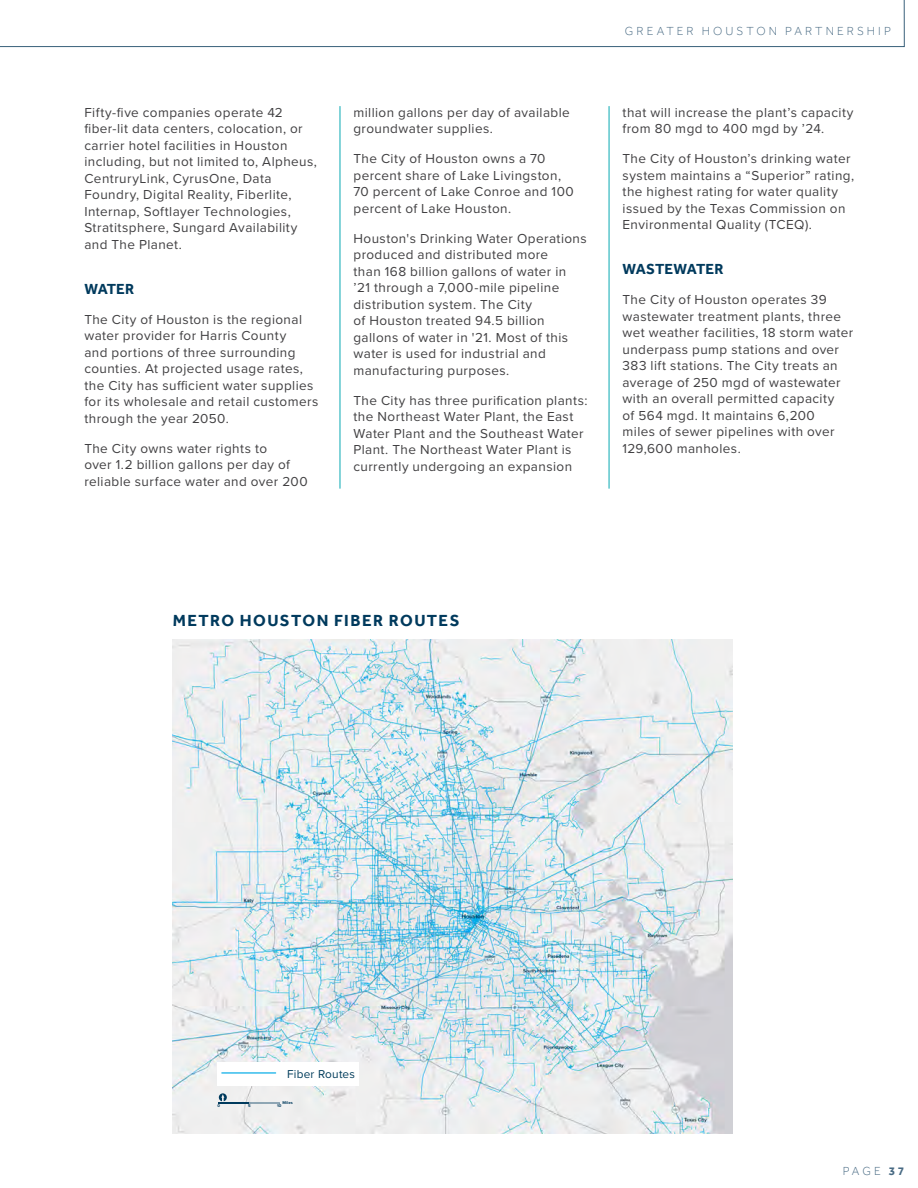
<style>
.page{position:relative;width:918px;height:1188px;background:#fff}
.page>*{position:absolute;margin:0;border:0;box-sizing:border-box;transform-origin:0 0}
.t1{font:700 16.5px "Effra";letter-spacing:.085em;color:#003a5d}
.t2{font:700 15px "Effra";letter-spacing:.005em;color:#003a5d}
.t3{font:13.5px/16.5px "Proxima Nova";letter-spacing:.03em;color:#414042}
.t4{font:300 12px "Effra";letter-spacing:.255em;color:#496b84}
.t5{font:11.85px "Proxima Nova";letter-spacing:.015em;color:#013c5b}
.t6{font:700 4.2px "Proxima Nova";color:#003a5d}
.s1{font-weight:700}
</style>
<div class="page">
<hr style="left:339px;top:106px;width:2px;height:383px;background:#5bc6cc">
<hr style="left:608px;top:106px;width:2px;height:383px;background:#5bc6cc">
<img style="left:173px;top:640px;width:559px;height:493px">
<hr style="left:219px;top:1102px;width:61px;height:2px;background:#003a5d">
<svg style="left:219px;top:1093px;width:8px;height:8px"></svg>
<div style="left:217px;top:1063px;width:141px;height:23px;background:#fff"></div>
<hr style="left:222px;top:1072px;width:54px;height:2px;background:#00aae7">
<svg style="left:0;top:0;width:905px;height:47px"></svg>
<p class="t3" style="left:84px;top:103px;width:234px">Fifty-five companies operate 42 fiber-lit data centers, colocation, or carrier hotel facilities in Houston including, but not limited to, Alpheus, CentruryLink, CyrusOne, Data Foundry, Digital Reality, Fiberlite, Internap, Softlayer Technologies, Stratitsphere, Sungard Availability and The Planet.</p>
<p class="t2" style="left:84px;top:280px;width:52px">WATER</p>
<p class="t3" style="left:84px;top:310px;width:236px">The City of Houston is the regional water provider for Harris County<br>and portions of three surrounding counties. At projected usage rates, the City has sufficient water supplies for its wholesale and retail customers through the year 2050.</p>
<p class="t3" style="left:84px;top:439px;width:225px">The City owns water rights to<br>over 1.2 billion gallons per day of reliable surface water and over 200</p>
<p class="t3" style="left:353px;top:103px;width:218px">million gallons per day of available groundwater supplies.</p>
<p class="t3" style="left:353px;top:150px;width:222px">The City of Houston owns a 70 percent share of Lake Livingston,<br>70 percent of Lake Conroe and 100 percent of Lake Houston.</p>
<p class="t3" style="left:353px;top:229px;width:235px">Houston's Drinking Water Operations produced and distributed more<br>than 168 billion gallons of water in<br>’21 through a 7,000-mile pipeline distribution system. The City<br>of Houston treated 94.5 billion gallons of water in '21. Most of this water is used for industrial and manufacturing purposes.</p>
<p class="t3" style="left:353px;top:391px;width:236px">The City has three purification plants: the Northeast Water Plant, the East Water Plant and the Southeast Water Plant. The Northeast Water Plant is currently undergoing an expansion</p>
<p class="t4" style="left:625px;top:24px;width:268px">GREATER HOUSTON PARTNERSHIP</p>
<p class="t3" style="left:623px;top:103px;width:232px">that will increase the plant’s capacity from 80 mgd to 400 mgd by ’24.</p>
<p class="t3" style="left:623px;top:150px;width:233px">The City of Houston’s drinking water system maintains a “Superior” rating, the highest rating for water quality issued by the Texas Commission on Environmental Quality (TCEQ).</p>
<p class="t2" style="left:623px;top:260px;width:102px">WASTEWATER</p>
<p class="t3" style="left:623px;top:291px;width:232px">The City of Houston operates 39 wastewater treatment plants, three wet weather facilities, 18 storm water underpass pump stations and over<br>383 lift stations. The City treats an average of 250 mgd of wastewater with an overall permitted capacity<br>of 564 mgd. It maintains 6,200<br>miles of sewer pipelines with over<br>129,600 manholes.</p>
<p class="t1" style="left:173px;top:610px;width:288px">METRO HOUSTON FIBER ROUTES</p>
<p class="t5" style="left:287px;top:1065px;width:69px">Fiber Routes</p>
<p class="t6" style="left:283px;top:1099px;width:12px">Miles</p>
<p class="t6" style="left:217px;top:1103px;width:4px">0</p>
<p class="t6" style="left:248px;top:1103px;width:4px">5</p>
<p class="t6" style="left:277px;top:1103px;width:6px">10</p>
<p class="t4" style="left:843px;top:1163px;width:63px">PAGE <span class="s1">37</span></p>
</div>
